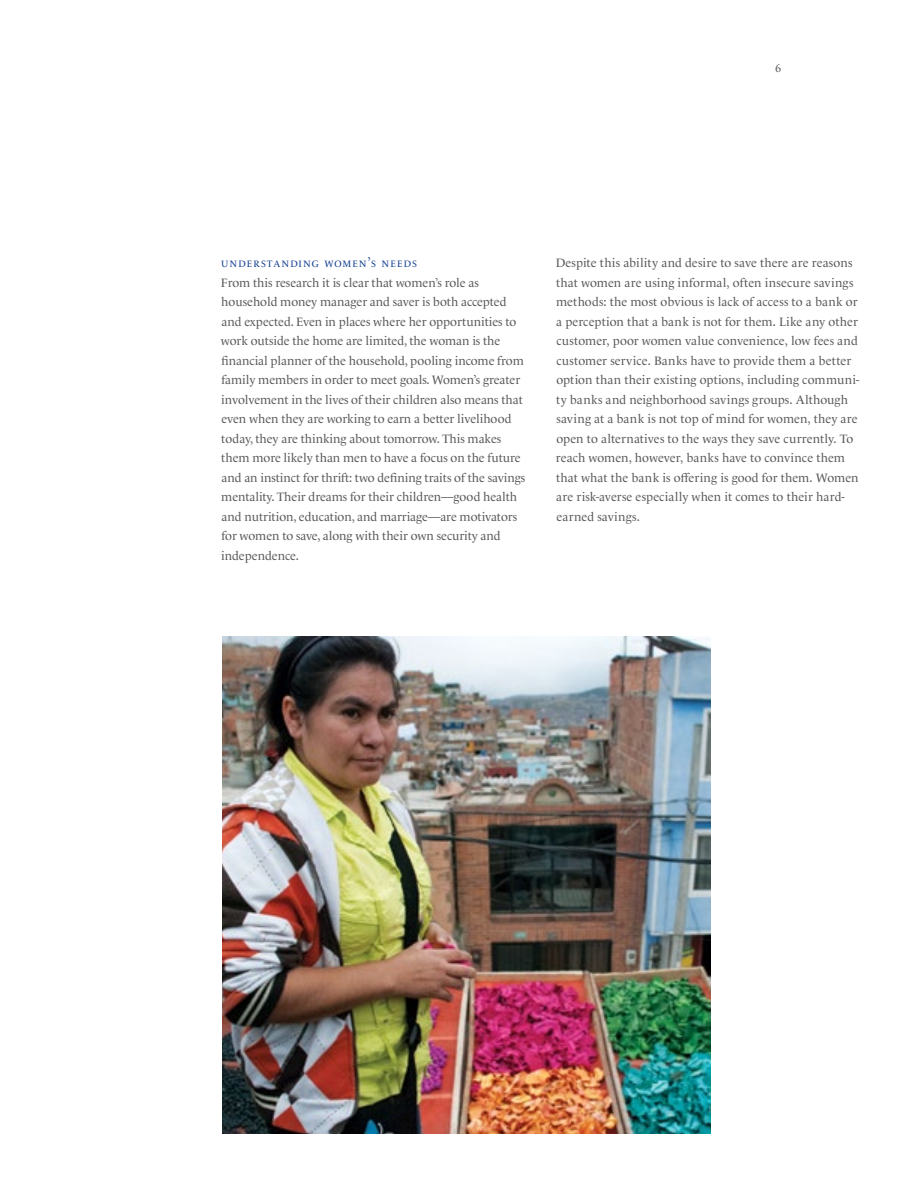
<style>
.page{position:relative;width:918px;height:1188px;background:#fff}
.page>*{position:absolute;margin:0;border:0;box-sizing:border-box;transform-origin:0 0}
.t1{font:12.3px/19.5px "Le Monde Livre Std";letter-spacing:-.005em;color:#58595b}
.t2{font:12px "Le Monde Livre Std";color:#58595b}
.t3{font:9.45px "Le Monde Livre Std";letter-spacing:.105em;color:#143f90}
.s1{font-size:13.5px}
</style>
<div class="page">
<img style="left:223px;top:637px;width:487px;height:497px">
<p class="t2" style="left:775px;top:61px;width:8px">6</p>
<p class="t3" style="left:221px;top:258px;width:197px">UNDERSTANDING WOMEN<span class="s1">’</span>S NEEDS</p>
<p class="t1" style="left:221px;top:272px;width:306px">From this research it is clear that women’s role as household money manager and saver is both accepted and expected. Even in places where her opportunities to work outside the home are limited, the woman is the financial planner of the household, pooling income from family members in order to meet goals. Women’s greater involvement in the lives of their children also means that even when they are working to earn a better livelihood today, they are thinking about tomorrow. This makes them more likely than men to have a focus on the future and an instinct for thrift: two defining traits of the savings mentality. Their dreams for their children—good health and nutrition, education, and marriage—are motivators for women to save, along with their own security and independence.</p>
<p class="t1" style="left:556px;top:253px;width:305px">Despite this ability and desire to save there are reasons that women are using informal, often insecure savings methods: the most obvious is lack of access to a bank or a perception that a bank is not for them. Like any other customer, poor women value convenience, low fees and customer service. Banks have to provide them a better option than their existing options, including communi&shy;ty banks and neighborhood savings groups. Although saving at a bank is not top of mind for women, they are open to alternatives to the ways they save currently. To reach women, however, banks have to convince them that what the bank is offering is good for them. Women are risk-averse especially when it comes to their hard&shy;earned savings.</p>
</div>
